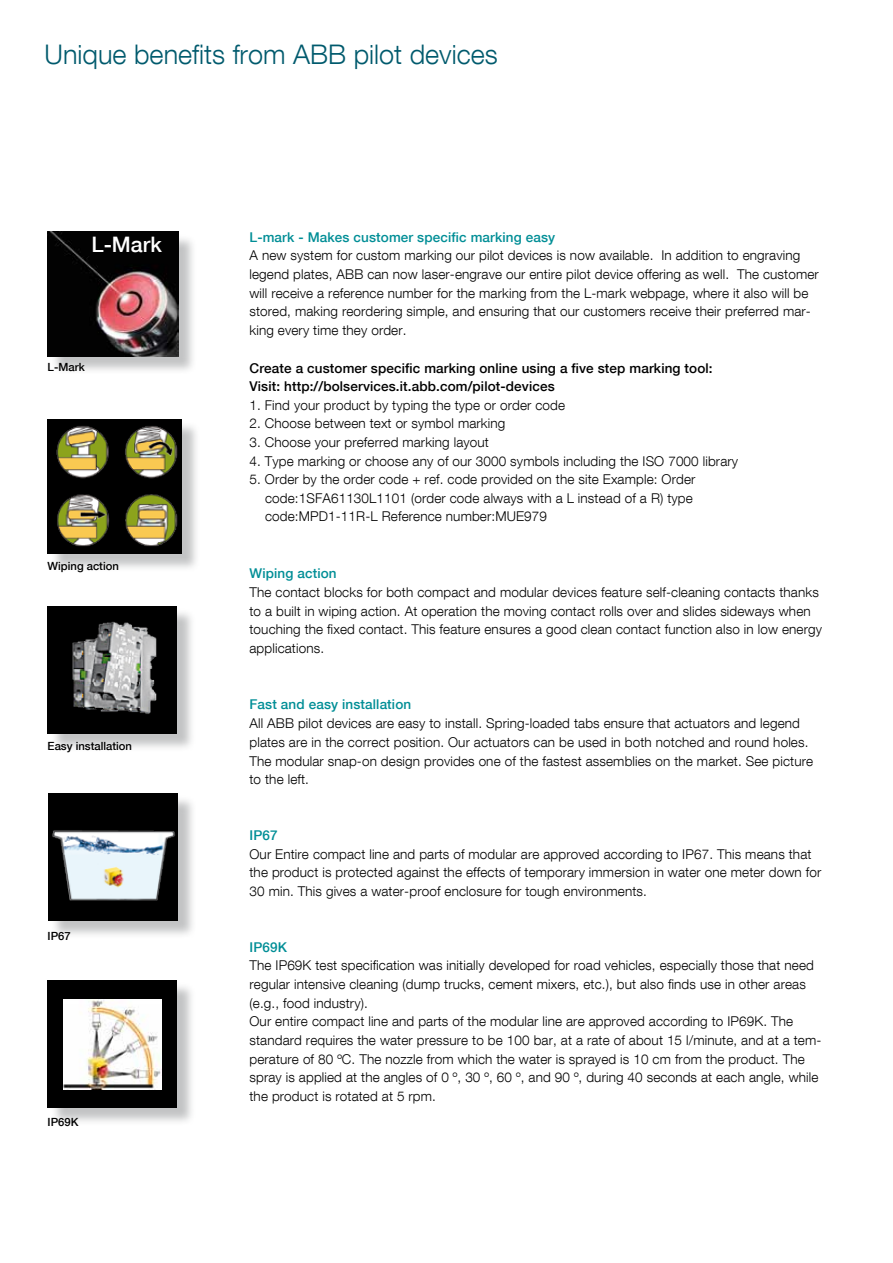
<style>
.page{position:relative;width:893px;height:1263px;background:#fff}
.page>*{position:absolute;margin:0;border:0;box-sizing:border-box;transform-origin:0 0}
.t1{font:300 27px "ABB Neue Helvetica";color:#005a6d}
.t2{font:500 21.3px "ABB Neue Helvetica";color:#fff}
.t3{font:300 13.5px/18.6px "ABB Neue Helvetica";letter-spacing:.01em;color:#000}
.t4{font:500 13.5px/18.6px "ABB Neue Helvetica";letter-spacing:.01em;color:#000}
.t5{font:500 13.5px "ABB Neue Helvetica";letter-spacing:.01em;color:#008e96}
.t6{font:500 11.25px "ABB Neue Helvetica";color:#000}
</style>
<div class="page">
<div style="left:50px;top:608px;width:146px;height:144px;background:#86888a;opacity:.5"></div>
<img style="left:48px;top:606px;width:129px;height:127px">
<div style="left:50px;top:234px;width:147px;height:141px;background:#86888a;opacity:.5"></div>
<img style="left:48px;top:232px;width:130px;height:124px">
<div style="left:50px;top:421px;width:151px;height:151px;background:#86888a;opacity:.5"></div>
<img style="left:48px;top:419px;width:134px;height:134px">
<div style="left:50px;top:795px;width:146px;height:144px;background:#86888a;opacity:.5"></div>
<div style="left:48px;top:793px;width:130px;height:128px;background:#000"></div>
<img style="left:52px;top:810px;width:128px;height:102px">
<div style="left:50px;top:982px;width:146px;height:144px;background:#86888a;opacity:.5"></div>
<div style="left:48px;top:980px;width:129px;height:128px;background:#000"></div>
<img style="left:64px;top:999px;width:97px;height:90px">
<h1 class="t1" style="left:45px;top:38px;width:455px">Unique benefits from ABB pilot devices</h1>
<h2 class="t2" style="left:91px;top:232px;width:72px">L-Mark</h2>
<p class="t6" style="left:48px;top:360px;width:39px">L-Mark</p>
<p class="t6" style="left:48px;top:559px;width:73px">Wiping action</p>
<p class="t6" style="left:48px;top:739px;width:86px">Easy installation</p>
<p class="t6" style="left:48px;top:929px;width:25px">IP67</p>
<p class="t6" style="left:48px;top:1115px;width:32px">IP69K</p>
<p class="t5" style="left:249px;top:229px;width:307px">L-mark - Makes customer specific marking easy</p>
<p class="t3" style="left:249px;top:246px;width:571px">A new system for custom marking our pilot devices is now available. In addition to engraving legend plates, ABB can now laser-engrave our entire pilot device offering as well. The customer will receive a reference number for the marking from the L-mark webpage, where it also will be stored, making reordering simple, and ensuring that our customers receive their preferred mar&shy;king every time they order.</p>
<p class="t4" style="left:249px;top:358px;width:465px">Create a customer specific marking online using a five step marking tool:<br>Visit: http://bolservices.it.abb.com/pilot-devices</p>
<p class="t3" style="left:249px;top:395px;width:317px">1. Find your product by typing the type or order code</p>
<p class="t3" style="left:249px;top:414px;width:257px">2. Choose between text or symbol marking</p>
<p class="t3" style="left:249px;top:433px;width:241px">3. Choose your preferred marking layout</p>
<p class="t3" style="left:249px;top:451px;width:490px">4. Type marking or choose any of our 3000 symbols including the ISO 7000 library</p>
<p class="t3" style="left:265px;top:470px;width:432px;text-indent:-16px">5. Order by the order code + ref. code provided on the site Example: Order code:1SFA61130L1101 (order code always with a L instead of a R) type code:MPD1-11R-L Reference number:MUE979</p>
<p class="t5" style="left:249px;top:565px;width:89px">Wiping action</p>
<p class="t3" style="left:249px;top:583px;width:574px">The contact blocks for both compact and modular devices feature self-cleaning contacts thanks to a built in wiping action. At operation the moving contact rolls over and slides sideways when touching the fixed contact. This feature ensures a good clean contact function also in low energy applications.</p>
<p class="t5" style="left:249px;top:696px;width:163px">Fast and easy installation</p>
<p class="t3" style="left:249px;top:714px;width:565px">All ABB pilot devices are easy to install. Spring-loaded tabs ensure that actuators and legend plates are in the correct position. Our actuators can be used in both notched and round holes.<br>The modular snap-on design provides one of the fastest assemblies on the market. See picture to the left.</p>
<p class="t5" style="left:249px;top:827px;width:30px">IP67</p>
<p class="t3" style="left:249px;top:844px;width:573px">Our Entire compact line and parts of modular are approved according to IP67. This means that the product is protected against the effects of temporary immersion in water one meter down for<br>30 min. This gives a water-proof enclosure for tough environments.</p>
<p class="t5" style="left:249px;top:939px;width:39px">IP69K</p>
<p class="t3" style="left:249px;top:956px;width:573px">The IP69K test specification was initially developed for road vehicles, especially those that need regular intensive cleaning (dump trucks, cement mixers, etc.), but also finds use in other areas (e.g., food industry).<br>Our entire compact line and parts of the modular line are approved according to IP69K. The standard requires the water pressure to be 100 bar, at a rate of about 15 l/minute, and at a tem&shy;perature of 80 ºC. The nozzle from which the water is sprayed is 10 cm from the product. The spray is applied at the angles of 0 º, 30 º, 60 º, and 90 º, during 40 seconds at each angle, while the product is rotated at 5 rpm.</p>
</div>
